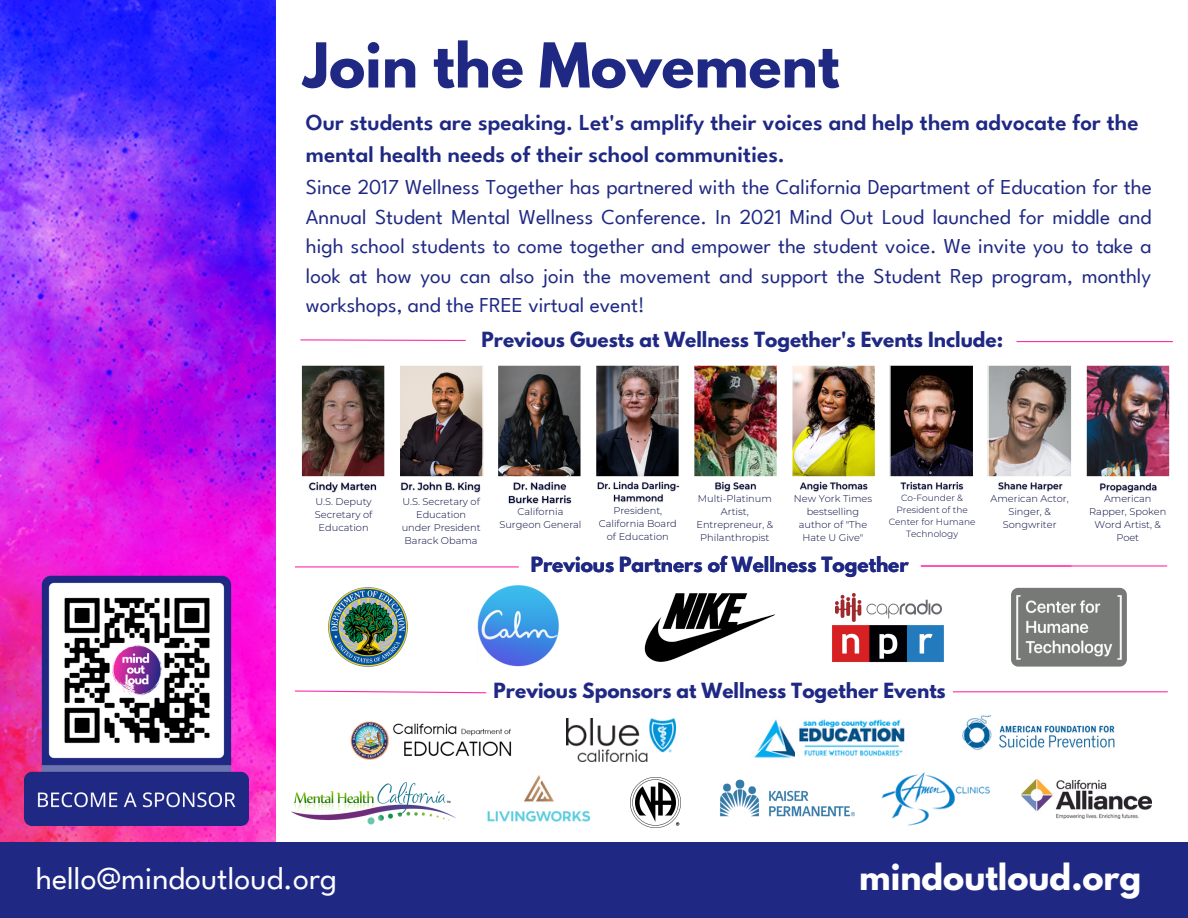
<style>
.page{position:relative;width:1188px;height:918px;background:#fff}
.page>*{position:absolute;margin:0;border:0;box-sizing:border-box;transform-origin:0 0}
.t1{font:700 54.75px "League Spartan";color:#1f2984}
.t2{font:31.95px "League Spartan";color:#fff}
.t3{font:700 31.95px "League Spartan";color:#fff}
.t4{font:600 22.95px/31.5px "League Spartan";color:#1f2984}
.t5{font:21.3px/29.4px "League Spartan";color:#1f2984;text-align:justify}
.t6{font:700 18.6px "League Spartan";color:#1f2984}
.t7{font:300 9.75px/13px "Montserrat";color:#00083b;text-align:center}
.t8{font:300 9px/12px "Montserrat";color:#00083b;text-align:center}
</style>
<div class="page">
<div style="left:0;top:842px;width:1188px;height:76px;background:#1f2984"></div>
<img style="left:0;top:0;width:276px;height:842px">
<img style="left:329px;top:588px;width:78px;height:79px">
<img style="left:477px;top:585px;width:82px;height:82px">
<img style="left:644px;top:593px;width:131px;height:69px">
<img style="left:832px;top:625px;width:112px;height:38px">
<img style="left:835px;top:594px;width:106px;height:28px">
<div style="left:1011px;top:588px;width:116px;height:79px;background:#777976;border-radius:7px"></div>
<img style="left:1011px;top:592px;width:116px;height:70px">
<hr style="left:295px;top:566px;width:224px;height:2px;background:#ff2ca9">
<svg style="left:295px;top:690px;width:192px;height:4px"></svg>
<hr style="left:953px;top:691px;width:215px;height:1px;background:#ff2ca9">
<hr style="left:921px;top:565px;width:246px;height:2px;background:#ff2ca9">
<hr style="left:1017px;top:341px;width:156px;height:1px;background:#ff2ca9">
<svg style="left:300px;top:339px;width:166px;height:2px"></svg>
<img style="left:487px;top:775px;width:104px;height:47px">
<img style="left:566px;top:719px;width:109px;height:43px">
<img style="left:720px;top:779px;width:135px;height:38px">
<img style="left:350px;top:721px;width:162px;height:39px">
<img style="left:962px;top:715px;width:153px;height:36px">
<img style="left:1021px;top:779px;width:131px;height:40px">
<img style="left:881px;top:772px;width:109px;height:54px">
<img style="left:291px;top:782px;width:165px;height:43px">
<img style="left:631px;top:778px;width:49px;height:49px">
<img style="left:25px;top:576px;width:224px;height:249px">
<img style="left:754px;top:719px;width:41px;height:39px">
<img style="left:799px;top:719px;width:106px;height:38px">
<svg style="left:301px;top:365px;width:84px;height:112px;background:#5d4740"></svg>
<img style="left:400px;top:482px;width:81px;height:11px">
<svg style="left:400px;top:365px;width:84px;height:112px;background:#80716b"></svg>
<svg style="left:498px;top:365px;width:83px;height:112px;background:#464141"></svg>
<img style="left:596px;top:365px;width:83px;height:112px">
<img style="left:694px;top:365px;width:83px;height:112px">
<img style="left:792px;top:365px;width:83px;height:112px">
<svg style="left:889px;top:365px;width:84px;height:112px;background:#3b2d2d"></svg>
<svg style="left:987px;top:365px;width:84px;height:112px;background:#9d928c"></svg>
<img style="left:1086px;top:365px;width:84px;height:112px">
<img style="left:308px;top:481px;width:69px;height:12px">
<img style="left:508px;top:481px;width:64px;height:23px">
<img style="left:597px;top:481px;width:83px;height:22px">
<img style="left:715px;top:481px;width:42px;height:11px">
<img style="left:799px;top:481px;width:69px;height:11px">
<img style="left:998px;top:482px;width:65px;height:10px">
<img style="left:1099px;top:483px;width:58px;height:10px">
<img style="left:900px;top:481px;width:64px;height:9px">
<p class="t1" style="left:303px;top:38px;width:538px">Join the Movement</p>
<p class="t4" style="left:306px;top:109px;width:834px">Our students are speaking. Let's amplify their voices and help them advocate for the mental health needs of their school communities.</p>
<p class="t5" style="left:306px;top:174px;width:847px">Since 2017 Wellness Together has partnered with the California Department of Education for the Annual Student Mental Wellness Conference. In 2021 Mind Out Loud launched for middle and high school students to come together and empower the student voice. We invite you to take a look at how you can also join the movement and support the Student Rep program, monthly workshops, and the FREE virtual event!</p>
<p class="t6" style="left:482px;top:330px;width:523px">Previous Guests at Wellness Together's Events Include:</p>
<p class="t7" style="left:315px;top:495px;width:59px">U.S. Deputy<br>Secretary of<br>Education</p>
<p class="t7" style="left:402px;top:495px;width:80px">U.S. Secretary of<br>Education under President<br>Barack Obama</p>
<p class="t7" style="left:499px;top:505px;width:84px">California<br>Surgeon General</p>
<p class="t7" style="left:599px;top:504px;width:80px">President,<br>California Board of Education</p>
<p class="t7" style="left:696px;top:492px;width:78px">Multi-Platinum<br>Artist,<br>Entrepreneur, &amp;<br>Philanthropist</p>
<p class="t7" style="left:794px;top:492px;width:80px">New York Times bestselling author of "The<br>Hate U Give"</p>
<p class="t7" style="left:991px;top:492px;width:80px">American Actor,<br>Singer, &amp;<br>Songwriter</p>
<p class="t7" style="left:1089px;top:492px;width:79px">American<br>Rapper, Spoken<br>Word Artist, &amp;<br>Poet</p>
<p class="t8" style="left:889px;top:492px;width:88px">Co-Founder &amp;<br>President of the<br>Center for Humane<br>Technology</p>
<p class="t6" style="left:531px;top:556px;width:380px">Previous Partners of Wellness Together</p>
<p class="t6" style="left:494px;top:681px;width:454px">Previous Sponsors at Wellness Together Events</p>
<p class="t2" style="left:36px;top:867px;width:303px">hello@mindoutloud.org</p>
<p class="t3" style="left:859px;top:862px;width:284px">mindoutloud.org</p>
</div>
